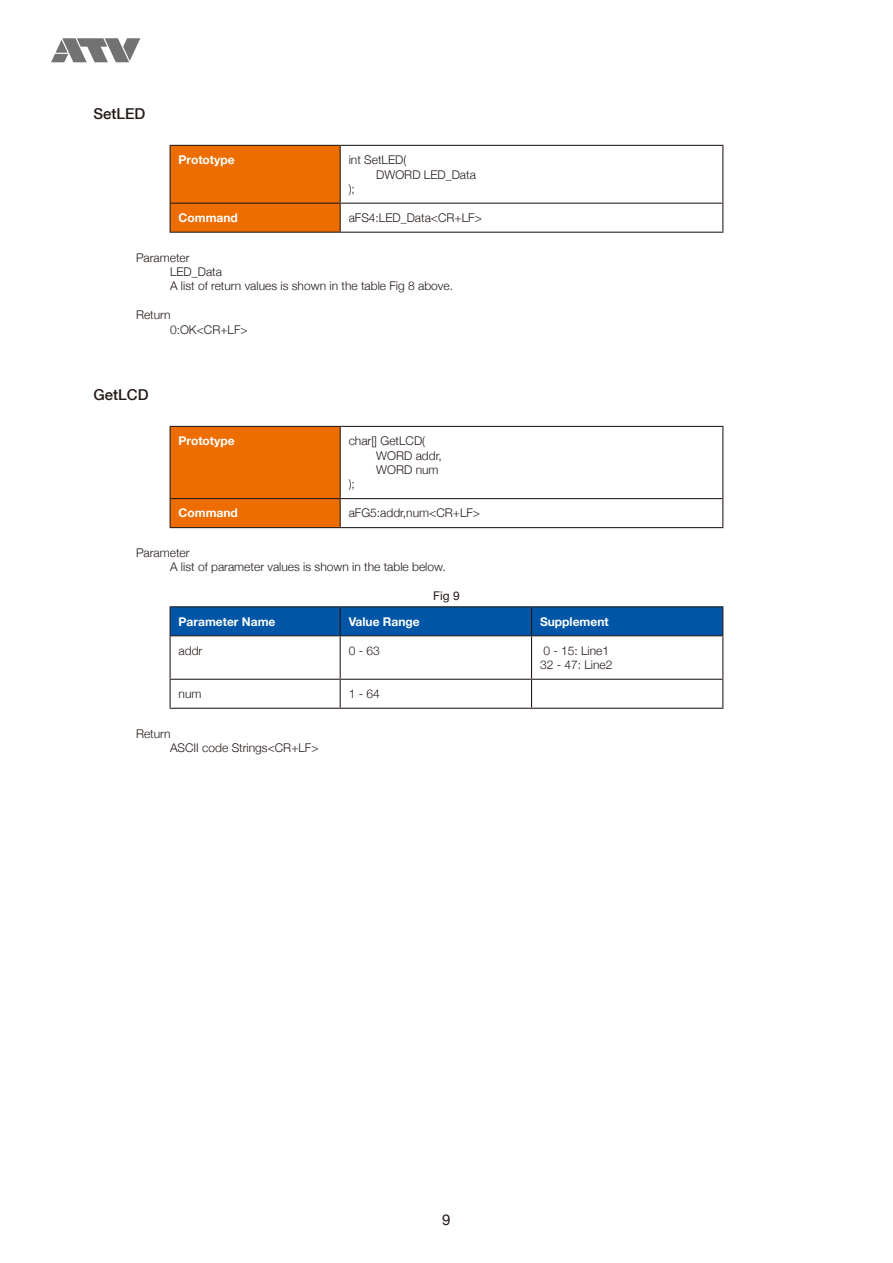
<style>
.page{position:relative;width:893px;height:1263px;background:#fff}
.page>*{position:absolute;margin:0;border:0;box-sizing:border-box;transform-origin:0 0}
.t1{font:500 15px "Helvetica Neue";color:#231916}
.t2{font:15px "Helvetica Neue";color:#231916}
.t3{font:300 12px/14.4px "Helvetica Neue";color:#231916}
.t4{font:700 12px "Helvetica Neue";color:#fff}
.t5{font:12px "Helvetica Neue";color:#231916}
</style>
<div class="page">
<svg style="left:51px;top:38px;width:89px;height:24px"></svg>
<hr style="left:340px;top:145px;width:383px;height:1px;background:#231916">
<hr style="left:722px;top:146px;width:1px;height:57px;background:#231916">
<hr style="left:340px;top:203px;width:383px;height:1px;background:#231916">
<div style="left:170px;top:145px;width:171px;height:87px;background:#ed6d00"></div>
<svg style="left:722px;top:204px;width:1px;height:28px"></svg>
<hr style="left:170px;top:232px;width:170px;height:1px;background:#231916">
<hr style="left:340px;top:232px;width:383px;height:1px;background:#231916">
<hr style="left:340px;top:426px;width:383px;height:1px;background:#231916">
<hr style="left:722px;top:427px;width:1px;height:71px;background:#231916">
<hr style="left:340px;top:498px;width:383px;height:1px;background:#231916">
<div style="left:170px;top:426px;width:171px;height:101px;background:#ed6d00"></div>
<svg style="left:722px;top:499px;width:1px;height:28px"></svg>
<hr style="left:170px;top:527px;width:170px;height:1px;background:#231916">
<hr style="left:340px;top:527px;width:383px;height:1px;background:#231916">
<hr style="left:170px;top:606px;width:170px;height:1px;background:#231916">
<hr style="left:340px;top:606px;width:191px;height:1px;background:#231916">
<hr style="left:531px;top:606px;width:192px;height:1px;background:#231916">
<div style="left:170px;top:607px;width:553px;height:28px;background:#0055a7"></div>
<hr style="left:170px;top:635px;width:170px;height:1px;background:#231916">
<hr style="left:170px;top:636px;width:1px;height:43px;background:#231916">
<hr style="left:340px;top:635px;width:191px;height:1px;background:#231916">
<hr style="left:340px;top:636px;width:1px;height:43px;background:#231916">
<hr style="left:531px;top:635px;width:192px;height:1px;background:#231916">
<hr style="left:531px;top:636px;width:1px;height:43px;background:#231916">
<hr style="left:722px;top:636px;width:1px;height:43px;background:#231916">
<hr style="left:170px;top:679px;width:170px;height:1px;background:#231916">
<svg style="left:170px;top:680px;width:1px;height:28px"></svg>
<hr style="left:340px;top:679px;width:191px;height:1px;background:#231916">
<svg style="left:340px;top:680px;width:1px;height:28px"></svg>
<hr style="left:531px;top:679px;width:192px;height:1px;background:#231916">
<svg style="left:531px;top:680px;width:1px;height:28px"></svg>
<svg style="left:722px;top:680px;width:1px;height:28px"></svg>
<hr style="left:170px;top:708px;width:170px;height:1px;background:#231916">
<hr style="left:340px;top:708px;width:191px;height:1px;background:#231916">
<hr style="left:531px;top:708px;width:192px;height:1px;background:#231916">
<p class="t1" style="left:94px;top:102px;width:53px">SetLED</p>
<p class="t4" style="left:179px;top:149px;width:58px">Prototype</p>
<p class="t3" style="left:349px;top:152px;width:59px">int SetLED(</p>
<p class="t3" style="left:376px;top:166px;width:101px">DWORD LED_Data</p>
<p class="t3" style="left:349px;top:181px;width:8px">);</p>
<p class="t4" style="left:179px;top:207px;width:61px">Command</p>
<p class="t3" style="left:349px;top:210px;width:135px">aFS4:LED_Data&lt;CR+LF&gt;</p>
<p class="t3" style="left:170px;top:249px;width:284px;text-indent:-34px">Parameter<br>LED_Data<br>A list of return values is shown in the table Fig 8 above.</p>
<p class="t3" style="left:170px;top:307px;width:79px;text-indent:-34px">Return<br>0:OK&lt;CR+LF&gt;</p>
<p class="t1" style="left:94px;top:383px;width:56px">GetLCD</p>
<p class="t4" style="left:179px;top:430px;width:58px">Prototype</p>
<p class="t3" style="left:349px;top:433px;width:78px">char[] GetLCD(</p>
<p class="t3" style="left:376px;top:447px;width:67px">WORD addr,</p>
<p class="t3" style="left:376px;top:462px;width:64px">WORD num</p>
<p class="t3" style="left:349px;top:476px;width:8px">);</p>
<p class="t4" style="left:179px;top:502px;width:61px">Command</p>
<p class="t3" style="left:349px;top:505px;width:133px">aFG5:addr,num&lt;CR+LF&gt;</p>
<p class="t3" style="left:170px;top:545px;width:277px;text-indent:-34px">Parameter<br>A list of parameter values is shown in the table below.</p>
<p class="t5" style="left:433px;top:586px;width:28px">Fig 9</p>
<p class="t4" style="left:179px;top:610px;width:98px">Parameter Name</p>
<p class="t4" style="left:349px;top:610px;width:73px">Value Range</p>
<p class="t4" style="left:540px;top:610px;width:70px">Supplement</p>
<p class="t3" style="left:179px;top:642px;width:25px">addr</p>
<p class="t3" style="left:349px;top:642px;width:33px">0-63</p>
<p class="t3" style="left:540px;top:642px;width:74px">0 - 15: Line1<br>32 - 47: Line2</p>
<p class="t3" style="left:179px;top:686px;width:24px">num</p>
<p class="t3" style="left:349px;top:686px;width:33px">1-64</p>
<p class="t3" style="left:170px;top:725px;width:150px;text-indent:-34px">Return<br>ASCII code Strings&lt;CR+LF&gt;</p>
<p class="t2" style="left:442px;top:1207px;width:10px">9</p>
</div>
